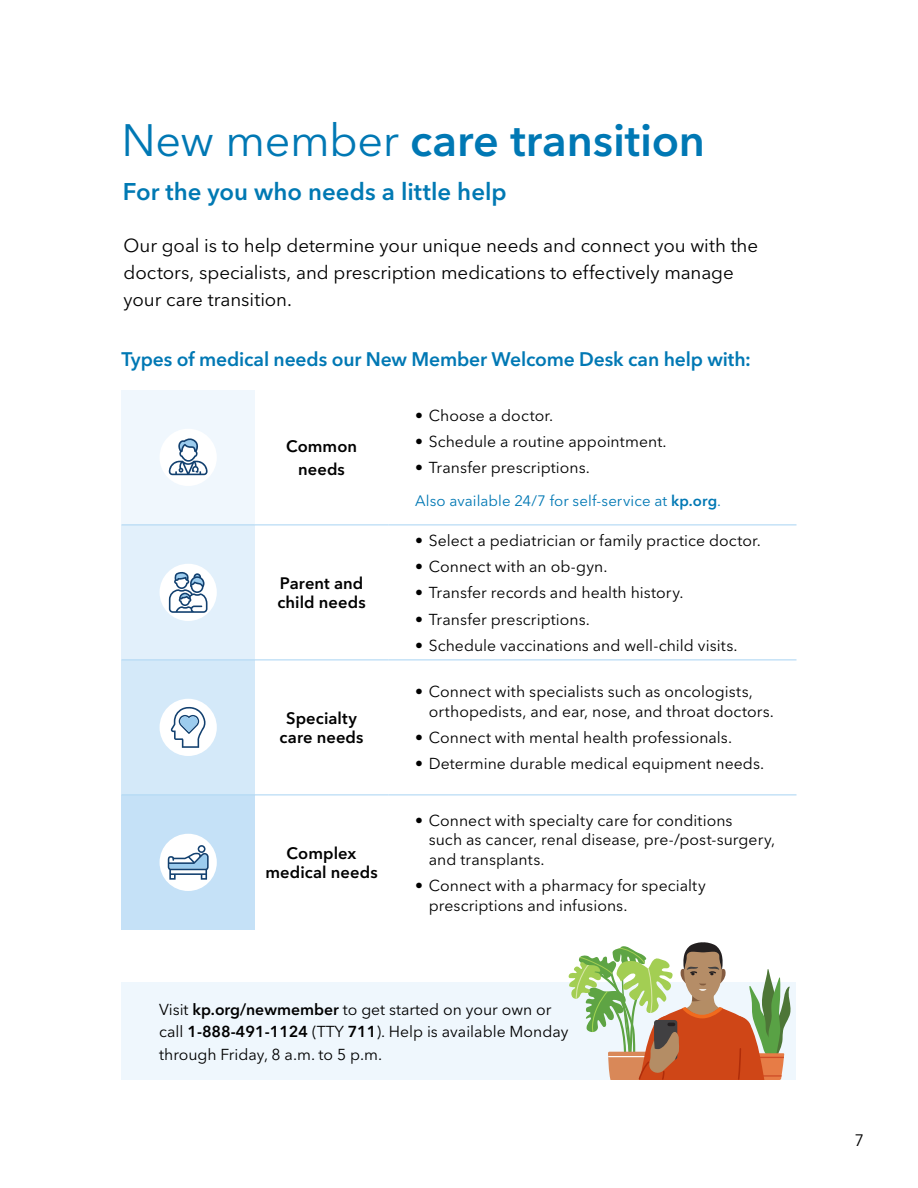
<style>
.page{position:relative;width:918px;height:1188px;background:#fff}
.page>*{position:absolute;margin:0;border:0;box-sizing:border-box;transform-origin:0 0}
.t1{font:600 45px "Avenir Next LT Pro";color:#0078b4}
.t2{font:600 24px "Avenir Next LT Pro";color:#0079b3}
.t3{font:600 19.5px "Avenir Next LT Pro";letter-spacing:-.01em;color:#0078b4}
.t4{font:18.75px/27px "Avenir Next LT Pro";letter-spacing:-.005em;color:#000}
.t5{font:600 16.5px/19.5px "Avenir Next LT Pro";letter-spacing:.005em;color:#000;text-align:center}
.t6{font:16.5px "Avenir Next LT Pro";color:#000}
.t7{font:15.75px/19.5px "Avenir Next LT Pro";letter-spacing:.005em;color:#000}
.t8{font:15px "Avenir Next LT Pro";letter-spacing:.005em;color:#0078b4}
.s1{font-weight:400}
.s2{font-weight:600}
</style>
<div class="page">
<div style="left:122px;top:983px;width:674px;height:97px;background:#eff7fd"></div>
<div style="left:122px;top:390px;width:133px;height:135px;background:#f0f7fd"></div>
<div style="left:122px;top:525px;width:133px;height:135px;background:#e2f0fb"></div>
<div style="left:122px;top:660px;width:133px;height:135px;background:#d4e9f9"></div>
<div style="left:122px;top:795px;width:133px;height:135px;background:#c5e1f7"></div>
<hr style="left:122px;top:524px;width:133px;height:1px;background:#b1d8f4">
<hr style="left:255px;top:524px;width:133px;height:1px;background:#b1d8f4">
<hr style="left:388px;top:524px;width:408px;height:1px;background:#b1d8f4">
<hr style="left:122px;top:659px;width:133px;height:1px;background:#b1d8f4">
<hr style="left:255px;top:659px;width:133px;height:1px;background:#b1d8f4">
<hr style="left:388px;top:659px;width:408px;height:1px;background:#b1d8f4">
<hr style="left:122px;top:794px;width:133px;height:1px;background:#b1d8f4">
<hr style="left:255px;top:794px;width:133px;height:1px;background:#b1d8f4">
<hr style="left:388px;top:794px;width:408px;height:1px;background:#b1d8f4">
<div style="left:160px;top:429px;width:57px;height:57px;background:#fff;border-radius:50%"></div>
<svg style="left:169px;top:438px;width:39px;height:37px"></svg>
<div style="left:160px;top:564px;width:57px;height:57px;background:#fff;border-radius:50%"></div>
<svg style="left:169px;top:572px;width:38px;height:41px"></svg>
<div style="left:160px;top:699px;width:57px;height:57px;background:#fff;border-radius:50%"></div>
<svg style="left:171px;top:707px;width:35px;height:41px"></svg>
<div style="left:160px;top:834px;width:57px;height:57px;background:#fff;border-radius:50%"></div>
<svg style="left:168px;top:845px;width:41px;height:35px"></svg>
<svg style="left:569px;top:942px;width:222px;height:138px"></svg>
<h1 class="t1" style="left:122px;top:112px;width:585px"><span class="s1">New member</span> care transition</h1>
<h2 class="t2" style="left:123px;top:177px;width:385px">For the you who needs a little help</h2>
<p class="t4" style="left:124px;top:232px;width:636px">Our goal is to help determine your unique needs and connect you with the doctors, specialists, and prescription medications to effectively manage your care transition.</p>
<p class="t3" style="left:122px;top:347px;width:631px">Types of medical needs our New Member Welcome Desk can help with:</p>
<p class="t5" style="left:286px;top:435px;width:73px;line-height:22.5px">Common needs</p>
<p class="t5" style="left:277px;top:573px;width:90px;text-align:left">Parent and child needs</p>
<p class="t5" style="left:280px;top:708px;width:86px">Specialty care needs</p>
<p class="t5" style="left:265px;top:843px;width:114px">Complex medical needs</p>
<p class="t7" style="left:415px;top:406px;width:139px">• Choose a doctor.</p>
<p class="t7" style="left:415px;top:432px;width:253px">• Schedule a routine appointment.</p>
<p class="t7" style="left:415px;top:458px;width:176px">• Transfer prescriptions.</p>
<p class="t8" style="left:415px;top:492px;width:307px">Also available 24/7 for self-service at <span class="s2">kp.org</span>.</p>
<p class="t7" style="left:415px;top:531px;width:347px">• Select a pediatrician or family practice doctor.</p>
<p class="t7" style="left:415px;top:557px;width:194px">• Connect with an ob-gyn.</p>
<p class="t7" style="left:415px;top:583px;width:270px">• Transfer records and health history.</p>
<p class="t7" style="left:415px;top:609px;width:176px">• Transfer prescriptions.</p>
<p class="t7" style="left:415px;top:636px;width:324px">• Schedule vaccinations and well-child visits.</p>
<p class="t7" style="left:429px;top:682px;width:347px;text-indent:-13px">• Connect with specialists such as oncologists, orthopedists, and ear, nose, and throat doctors.</p>
<p class="t7" style="left:415px;top:728px;width:318px">• Connect with mental health professionals.</p>
<p class="t7" style="left:415px;top:754px;width:351px">• Determine durable medical equipment needs.</p>
<p class="t7" style="left:429px;top:811px;width:348px;text-indent:-13px">• Connect with specialty care for conditions<br>such as cancer, renal disease, pre-/post-surgery, and transplants.</p>
<p class="t7" style="left:429px;top:876px;width:278px;text-indent:-13px">• Connect with a pharmacy for specialty prescriptions and infusions.</p>
<p class="t7" style="left:159px;top:998px;width:411px;line-height:22.5px">Visit <span class="s2">kp.org/newmember</span> to get started on your own or call <span class="s2">1-888-491-1124</span> (TTY <span class="s2">711</span>). Help is available Monday through Friday, 8 a.m. to 5 p.m.</p>
<p class="t6" style="left:854px;top:1131px;width:11px">7</p>
</div>
